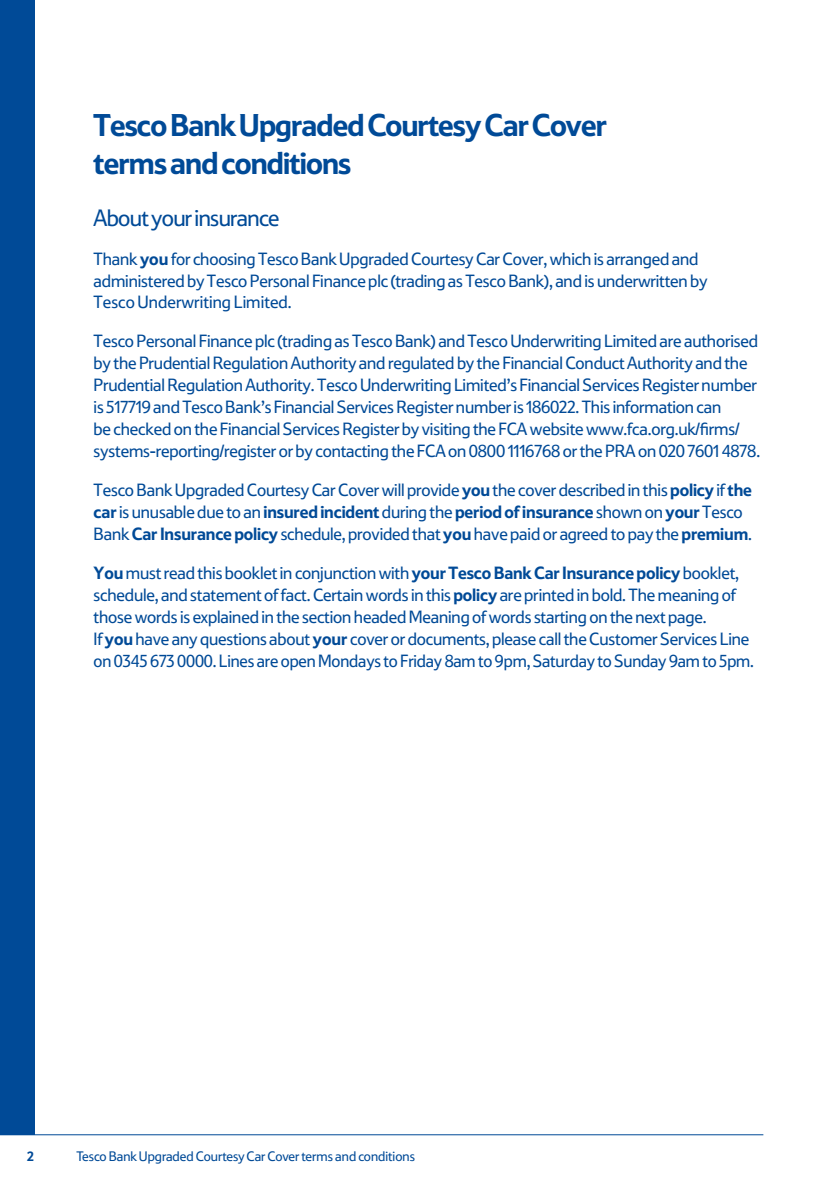
<style>
.page{position:relative;width:840px;height:1191px;background:#fff}
.page>*{position:absolute;margin:0;border:0;box-sizing:border-box;transform-origin:0 0}
.t1{font:700 32px/38.4px "Tesco Display";letter-spacing:-.03em;color:#004a97}
.t2{font:24px "Tesco Display";letter-spacing:-.03em;color:#004a97}
.t3{font:18px/22px "Tesco Display";letter-spacing:-.01em;color:#004a97}
.t4{font:14px "Tesco Display";color:#004a97}
.t5{font:700 14px "Tesco Display";color:#004a97}
.s1{font-weight:700}
</style>
<div class="page">
<div style="left:0;top:0;width:34px;height:1134px;background:#004a97"></div>
<hr style="left:0;top:1134px;width:763px;height:1px;background:#004a97">
<h1 class="t1" style="left:94px;top:105px;width:514px">Tesco Bank Upgraded Courtesy Car Cover terms and conditions</h1>
<h2 class="t2" style="left:94px;top:205px;width:187px">About your insurance</h2>
<p class="t3" style="left:94px;top:248px;width:615px">Thank <span class="s1">you</span> for choosing Tesco Bank Upgraded Courtesy Car Cover, which is arranged and administered by Tesco Personal Finance plc (trading as Tesco Bank), and is underwritten by<br>Tesco Underwriting Limited.</p>
<p class="t3" style="left:94px;top:330px;width:667px">Tesco Personal Finance plc (trading as Tesco Bank) and Tesco Underwriting Limited are authorised by the Prudential Regulation Authority and regulated by the Financial Conduct Authority and the Prudential Regulation Authority. Tesco Underwriting Limited’s Financial Services Register number is 517719 and Tesco Bank’s Financial Services Register number is 186022. This information can<br>be checked on the Financial Services Register by visiting the FCA website www.fca.org.uk/firms/ systems-reporting/register or by contacting the FCA on 0800 1116768 or the PRA on 020 7601 4878.</p>
<p class="t3" style="left:94px;top:479px;width:659px">Tesco Bank Upgraded Courtesy Car Cover will provide <span class="s1">you</span> the cover described in this <span class="s1">policy</span> if <span class="s1">the car</span> is unusable due to an <span class="s1">insured incident</span> during the <span class="s1">period of insurance</span> shown on <span class="s1">your</span> Tesco<br>Bank <span class="s1">Car Insurance policy</span> schedule, provided that <span class="s1">you</span> have paid or agreed to pay the <span class="s1">premium</span>.</p>
<p class="t3" style="left:94px;top:562px;width:661px"><span class="s1">You</span> must read this booklet in conjunction with <span class="s1">your Tesco Bank Car Insurance policy</span> booklet, schedule, and statement of fact. Certain words in this <span class="s1">policy</span> are printed in bold. The meaning of those words is explained in the section headed Meaning of words starting on the next page.<br>If <span class="s1">you</span> have any questions about <span class="s1">your</span> cover or documents, please call the Customer Services Line on 0345 673 0000. Lines are open Mondays to Friday 8am to 9pm, Saturday to Sunday 9am to 5pm.</p>
<p class="t5" style="left:27px;top:1148px;width:8px">2</p>
<p class="t4" style="left:77px;top:1148px;width:340px">Tesco Bank Upgraded Courtesy Car Cover terms and conditions</p>
</div>
